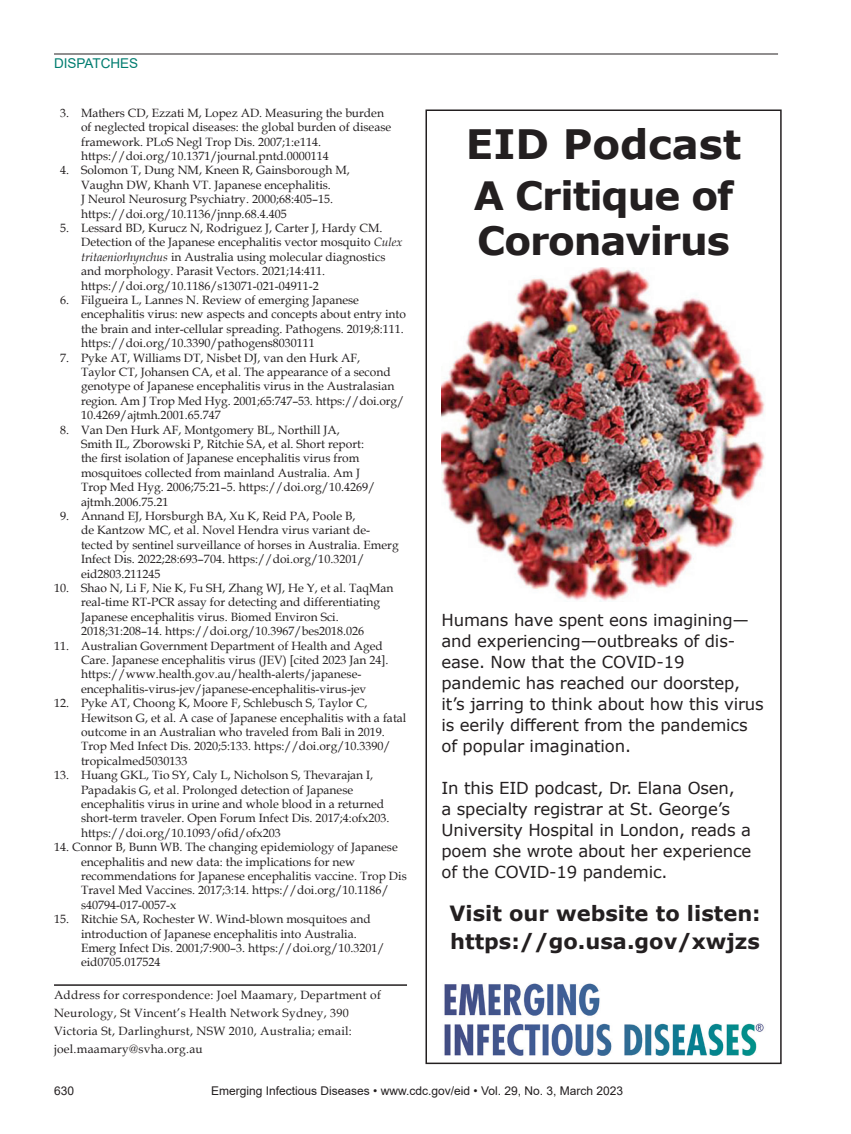
<style>
.page{position:relative;width:851px;height:1134px;background:#fff}
.page>*{position:absolute;margin:0;border:0;box-sizing:border-box;transform-origin:0 0}
.t1{font:700 40.5px "Verdana";letter-spacing:-.005em;color:#231f20}
.t2{font:700 39px/45px "Verdana";letter-spacing:-.03em;color:#231f20}
.t3{font:700 21px/27.9px "Verdana";color:#231f20}
.t4{font:16.5px/21px "Verdana";letter-spacing:-.01em;color:#231f20}
.t5{font:13.5px "Arial";color:#007d70}
.References{font:12px/14.4px "Book Antiqua";color:#231f20}
.Correspondence{font:12px/18px "Book Antiqua";letter-spacing:.02em;color:#231f20}
.t6{font:12px "Arial";color:#231f20}
.s1{font-style:italic}
</style>
<div class="page">
<hr style="left:54px;top:54px;width:724px;height:1px;background:#231f20">
<hr style="left:54px;top:984px;width:353px;height:2px;background:#231f20">
<div style="left:425px;top:110px;width:356px;height:954px;border:2px solid #231f20"></div>
<img style="left:441px;top:267px;width:324px;height:335px">
<img style="left:444px;top:983px;width:320px;height:73px">
<p class="t5" style="left:54px;top:54px;width:86px">DISPATCHES</p>
<p class="References" style="left:81px;top:105px;width:312px;text-indent:-21px">3. Mathers CD, Ezzati M, Lopez AD. Measuring the burden of neglected tropical diseases: the global burden of disease framework. PLoS Negl Trop Dis. 2007;1:e114. https://doi.org/10.1371/journal.pntd.0000114</p>
<p class="References" style="left:81px;top:163px;width:270px;text-indent:-21px">4. Solomon T, Dung NM, Kneen R, Gainsborough M, Vaughn DW, Khanh VT. Japanese encephalitis.<br>J Neurol Neurosurg Psychiatry. 2000;68:405–15. https://doi.org/10.1136/jnnp.68.4.405</p>
<p class="References" style="left:81px;top:220px;width:323px;text-indent:-21px">5. Lessard BD, Kurucz N, Rodriguez J, Carter J, Hardy CM.<br>Detection of the Japanese encephalitis vector mosquito <span class="s1">Culex tritaeniorhynchus</span> in Australia using molecular diagnostics and morphology. Parasit Vectors. 2021;14:411. https://doi.org/10.1186/s13071-021-04911-2</p>
<p class="References" style="left:81px;top:292px;width:326px;text-indent:-21px">6. Filgueira L, Lannes N. Review of emerging Japanese encephalitis virus: new aspects and concepts about entry into the brain and inter-cellular spreading. Pathogens. 2019;8:111. https://doi.org/10.3390/pathogens8030111</p>
<p class="References" style="left:81px;top:350px;width:325px;text-indent:-21px">7. Pyke AT, Williams DT, Nisbet DJ, van den Hurk AF,<br>Taylor CT, Johansen CA, et al. The appearance of a second genotype of Japanese encephalitis virus in the Australasian region. Am J Trop Med Hyg. 2001;65:747–53. https://doi.org/ 10.4269/ajtmh.2001.65.747</p>
<p class="References" style="left:81px;top:422px;width:296px;text-indent:-21px">8. Van Den Hurk AF, Montgomery BL, Northill JA,<br>Smith IL, Zborowski P, Ritchie SA, et al. Short report: the first isolation of Japanese encephalitis virus from mosquitoes collected from mainland Australia. Am J Trop Med Hyg. 2006;75:21–5. https://doi.org/10.4269/ ajtmh.2006.75.21</p>
<p class="References" style="left:81px;top:508px;width:319px;text-indent:-21px">9. Annand EJ, Horsburgh BA, Xu K, Reid PA, Poole B,<br>de Kantzow MC, et al. Novel Hendra virus variant de&shy;tected by sentinel surveillance of horses in Australia. Emerg Infect Dis. 2022;28:693–704. https://doi.org/10.3201/ eid2803.211245</p>
<p class="References" style="left:81px;top:580px;width:314px;text-indent:-27px">10. Shao N, Li F, Nie K, Fu SH, Zhang WJ, He Y, et al. TaqMan real-time RT-PCR assay for detecting and differentiating Japanese encephalitis virus. Biomed Environ Sci.<br>2018;31:208–14. https://doi.org/10.3967/bes2018.026</p>
<p class="References" style="left:81px;top:638px;width:309px;text-indent:-27px">11. Australian Government Department of Health and Aged Care. Japanese encephalitis virus (JEV) [cited 2023 Jan 24]. https://www.health.gov.au/health-alerts/japanese&shy;encephalitis-virus-jev/japanese-encephalitis-virus-jev</p>
<p class="References" style="left:81px;top:696px;width:327px;text-indent:-27px">12. Pyke AT, Choong K, Moore F, Schlebusch S, Taylor C, Hewitson G, et al. A case of Japanese encephalitis with a fatal outcome in an Australian who traveled from Bali in 2019.<br>Trop Med Infect Dis. 2020;5:133. https://doi.org/10.3390/ tropicalmed5030133</p>
<p class="References" style="left:81px;top:768px;width:310px;text-indent:-27px">13. Huang GKL, Tio SY, Caly L, Nicholson S, Thevarajan I, Papadakis G, et al. Prolonged detection of Japanese encephalitis virus in urine and whole blood in a returned short-term traveler. Open Forum Infect Dis. 2017;4:ofx203. https://doi.org/10.1093/ofid/ofx203</p>
<p class="References" style="left:81px;top:840px;width:327px;text-indent:-27px">14. Connor B, Bunn WB. The changing epidemiology of Japanese encephalitis and new data: the implications for new recommendations for Japanese encephalitis vaccine. Trop Dis Travel Med Vaccines. 2017;3:14. https://doi.org/10.1186/ s40794-017-0057-x</p>
<p class="References" style="left:81px;top:912px;width:305px;text-indent:-27px">15. Ritchie SA, Rochester W. Wind-blown mosquitoes and introduction of Japanese encephalitis into Australia.<br>Emerg Infect Dis. 2001;7:900–3. https://doi.org/10.3201/ eid0705.017524</p>
<p class="Correspondence" style="left:54px;top:986px;width:328px">Address for correspondence: Joel Maamary, Department of Neurology, St Vincent’s Health Network Sydney, 390<br>Victoria St, Darlinghurst, NSW 2010, Australia; email: joel.maamary@svha.org.au</p>
<p class="t6" style="left:54px;top:1083px;width:22px">630</p>
<p class="t6" style="left:211px;top:1083px;width:413px">Emerging Infectious Diseases • www.cdc.gov/eid • Vol. 29, No. 3, March 2023</p>
<p class="t1" style="left:466px;top:115px;width:277px">EID Podcast</p>
<p class="t2" style="left:473px;top:172px;width:261px">A Critique of<br>Coronavirus</p>
<p class="t4" style="left:441px;top:609px;width:324px">Humans have spent eons imagining— and experiencing—outbreaks of dis&shy;ease. Now that the COVID-19 pandemic has reached our doorstep, it’s jarring to think about how this virus is eerily different from the pandemics of popular imagination.</p>
<p class="t4" style="left:441px;top:777px;width:311px">In this EID podcast, Dr. Elana Osen,<br>a specialty registrar at St. George’s University Hospital in London, reads a poem she wrote about her experience of the COVID-19 pandemic.</p>
<p class="t3" style="left:449px;top:899px;width:313px">Visit our website to listen: https://go.usa.gov/xwjzs</p>
</div>
